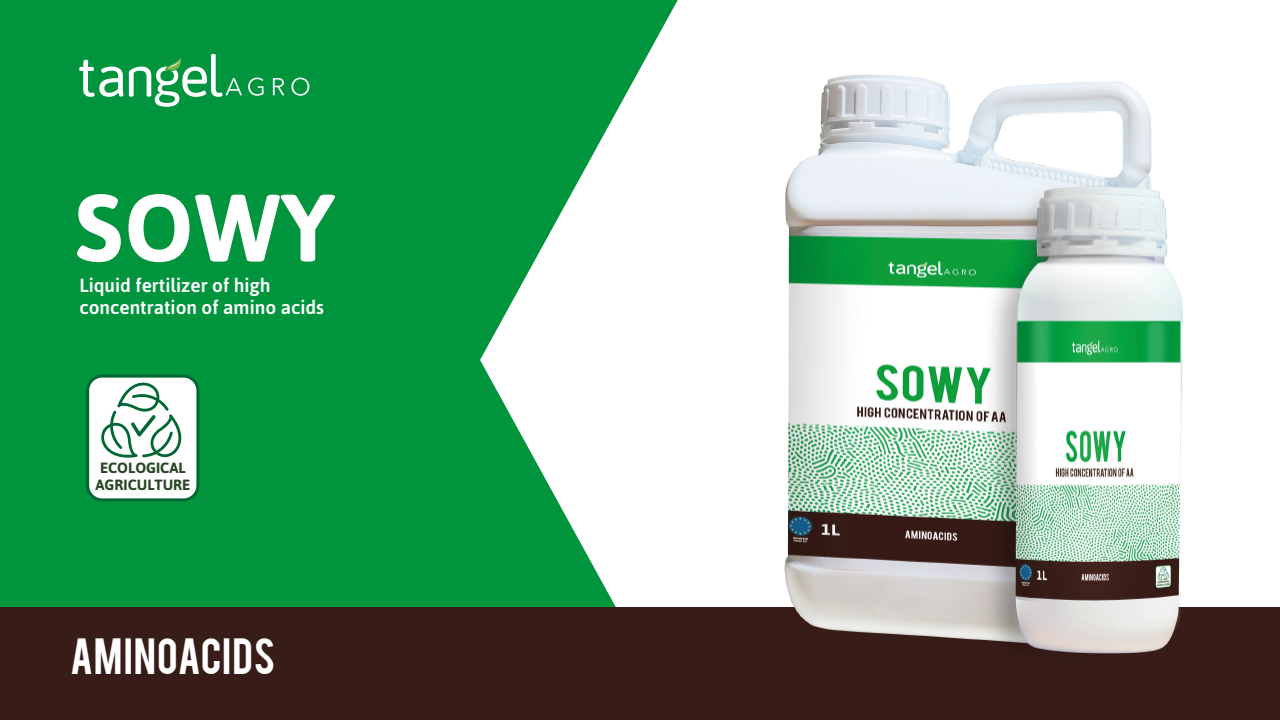
<style>
.page{position:relative;width:1280px;height:720px;background:#fff}
.page>*{position:absolute;margin:0;border:0;box-sizing:border-box;transform-origin:0 0}
.t1{font:700 95.1px "Asap";color:#fff}
.t2{font:40px "Bebas";letter-spacing:.02em;color:#fff}
.t3{font:500 19px/22.8px "Asap";color:#fff}
.t4{font:700 14.8px/16.5px "Asap";color:#284623;text-align:center}
</style>
<div class="page">
<svg style="left:0;top:0;width:678px;height:607px;fill:#00943d"></svg>
<svg style="left:79px;top:54px;width:163px;height:53px"></svg>
<svg style="left:248px;top:78px;width:16px;height:18px"></svg>
<svg style="left:273px;top:78px;width:11px;height:17px"></svg>
<svg style="left:291px;top:78px;width:18px;height:18px"></svg>
<div style="left:0;top:607px;width:1280px;height:113px;background:#371c17"></div>
<div style="left:88px;top:376px;width:110px;height:124px;background:#fff;border-radius:14px"></div>
<div style="left:86px;top:375px;width:113px;height:126px;border:3px solid #063;border-radius:14px"></div>
<svg style="left:101px;top:382px;width:80px;height:76px"></svg>
<img style="left:784px;top:74px;width:399px;height:580px">
<h1 class="t1" style="left:75px;top:164px;width:261px">SOWY</h1>
<p class="t3" style="left:80px;top:273px;width:246px">Liquid fertilizer of high concentration of amino acids</p>
<p class="t4" style="left:95px;top:459px;width:97px">ECOLOGICAL<br>AGRICULTURE</p>
<h2 class="t2" style="left:70px;top:627px;width:207px">AMINOACIDS</h2>
</div>
